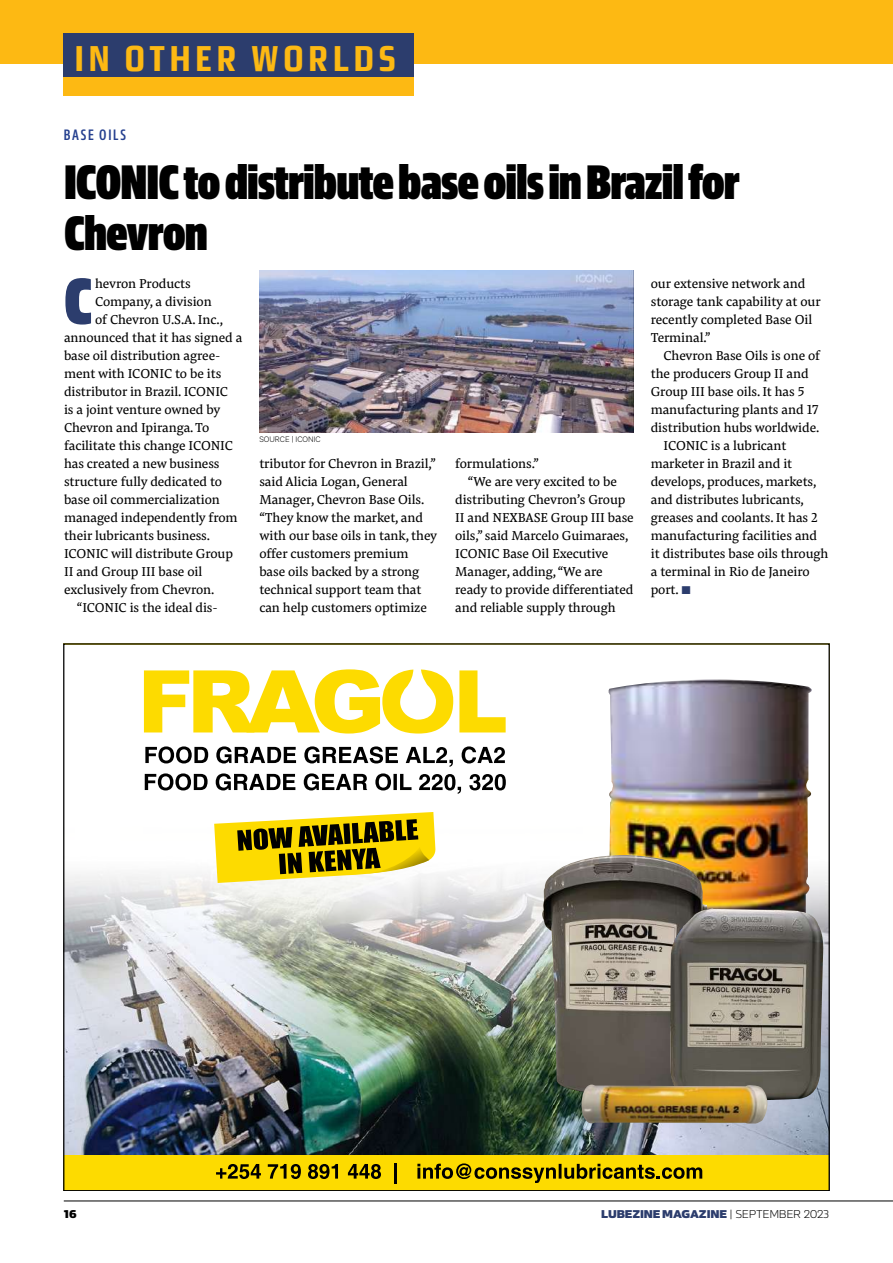
<style>
.page{position:relative;width:893px;height:1263px;background:#fff}
.page>*{position:absolute;margin:0;border:0;box-sizing:border-box;transform-origin:0 0}
.t1{font:900 64.95px "Sans Beam Head";color:#2c3d6d}
.t2{font:900 48px/51.6px "Sans Beam Head";letter-spacing:-.02em;color:#000}
.t3{font:36px "Morgan Sans Cond Bold Office";letter-spacing:.12em;color:#fdb913}
.t4{font:500 15px "Sans Beam Head";letter-spacing:.115em;color:#25408f}
.t5{font:13.5px/18px "Pensum Pro";letter-spacing:-.01em;color:#000}
.t6{font:900 11.25px "Sans Beam Body";letter-spacing:-.01em;color:#2c3d6d}
.t7{font:900 11.25px "Sans Beam Body";color:#000}
.t8{font:300 9px "Calibre";color:#000}
.s1{font-family:"Titling Gothic FB Normal";font-weight:900;font-size:27px;color:#2c3d6d}
.s2{font-weight:300;color:#000}
</style>
<div class="page">
<hr style="left:64px;top:1201px;width:829px;height:1px;background:#000">
<div style="left:0;top:0;width:893px;height:64px;background:#fdb913"></div>
<div style="left:64px;top:33px;width:350px;height:44px;background:#2c3d6d"></div>
<div style="left:64px;top:77px;width:350px;height:18px;background:#fdb913"></div>
<img style="left:66px;top:942px;width:761px;height:213px">
<svg style="left:66px;top:671px;width:761px;height:271px"></svg>
<div style="left:64px;top:1155px;width:765px;height:36px;background:#fddb00"></div>
<svg style="left:459px;top:670px;width:47px;height:62px"></svg>
<svg style="left:144px;top:669px;width:309px;height:64px"></svg>
<svg style="left:216px;top:1164px;width:45px;height:15px"></svg>
<svg style="left:268px;top:1164px;width:33px;height:15px"></svg>
<svg style="left:308px;top:1164px;width:30px;height:15px"></svg>
<svg style="left:348px;top:1164px;width:33px;height:15px"></svg>
<hr style="left:395px;top:1163px;width:2px;height:21px;background:#000">
<svg style="left:417px;top:1163px;width:285px;height:20px"></svg>
<svg style="left:214px;top:812px;width:222px;height:71px"></svg>
<img style="left:605px;top:679px;width:214px;height:229px">
<svg style="left:145px;top:746px;width:63px;height:17px"></svg>
<svg style="left:216px;top:746px;width:80px;height:17px"></svg>
<svg style="left:304px;top:746px;width:94px;height:17px"></svg>
<svg style="left:406px;top:747px;width:47px;height:20px"></svg>
<svg style="left:462px;top:746px;width:43px;height:17px"></svg>
<svg style="left:145px;top:773px;width:63px;height:17px"></svg>
<svg style="left:216px;top:773px;width:79px;height:17px"></svg>
<svg style="left:304px;top:773px;width:63px;height:17px"></svg>
<svg style="left:375px;top:773px;width:36px;height:17px"></svg>
<svg style="left:419px;top:774px;width:42px;height:20px"></svg>
<svg style="left:469px;top:774px;width:37px;height:16px"></svg>
<img style="left:542px;top:855px;width:166px;height:240px">
<img style="left:670px;top:908px;width:154px;height:195px">
<img style="left:581px;top:1084px;width:187px;height:40px">
<img style="left:259px;top:270px;width:375px;height:162px">
<h3 class="t3" style="left:74px;top:38px;width:323px">IN OTHER WORLDS</h3>
<p class="t4" style="left:64px;top:125px;width:64px">BASE OILS</p>
<h2 class="t2" style="left:64px;top:155px;width:677px">ICONIC to distribute base oils in Brazil for<br>Chevron</h2>
<h1 class="t1" style="left:64px;top:258px;width:30px">C</h1>
<p class="t5" style="left:95px;top:274px;width:97px">hevron Products</p>
<p class="t5" style="left:651px;top:274px;width:171px">our extensive network and storage tank capability at our recently completed Base Oil<br>Terminal.”</p>
<p class="t5" style="left:663px;top:346px;width:158px">Chevron Base Oils is one of</p>
<p class="t5" style="left:651px;top:364px;width:159px">the producers Group II and</p>
<p class="t5" style="left:651px;top:382px;width:155px">Group III base oils. It has 5</p>
<p class="t5" style="left:651px;top:400px;width:169px">manufacturing plants and 17</p>
<p class="t5" style="left:651px;top:418px;width:170px">distribution hubs worldwide.</p>
<p class="t5" style="left:663px;top:436px;width:124px">ICONIC is a lubricant</p>
<p class="t5" style="left:651px;top:454px;width:143px">marketer in Brazil and it</p>
<p class="t5" style="left:651px;top:472px;width:167px">develops, produces, markets,</p>
<p class="t5" style="left:651px;top:490px;width:155px">and distributes lubricants,</p>
<p class="t5" style="left:651px;top:508px;width:169px">greases and coolants. It has 2</p>
<p class="t5" style="left:651px;top:526px;width:168px">manufacturing facilities and</p>
<p class="t5" style="left:651px;top:544px;width:179px">it distributes base oils through</p>
<p class="t5" style="left:651px;top:562px;width:160px">a terminal in Rio de Janeiro</p>
<p class="t5" style="left:651px;top:580px;width:42px">port. <span class="s1">.</span></p>
<p class="t5" style="left:95px;top:292px;width:118px">Company, a division</p>
<p class="t5" style="left:95px;top:310px;width:129px">of Chevron U.S.A. Inc.,</p>
<p class="t5" style="left:64px;top:328px;width:180px">announced that it has signed a</p>
<p class="t5" style="left:64px;top:346px;width:158px">base oil distribution agree-</p>
<p class="t5" style="left:64px;top:364px;width:159px">ment with ICONIC to be its</p>
<p class="t5" style="left:64px;top:382px;width:166px">distributor in Brazil. ICONIC</p>
<p class="t5" style="left:64px;top:400px;width:158px">is a joint venture owned by</p>
<p class="t5" style="left:64px;top:418px;width:147px">Chevron and Ipiranga. To</p>
<p class="t5" style="left:64px;top:436px;width:170px">facilitate this change ICONIC</p>
<p class="t5" style="left:64px;top:454px;width:157px">has created a new business</p>
<p class="t5" style="left:64px;top:472px;width:160px">structure fully dedicated to</p>
<p class="t5" style="left:64px;top:490px;width:157px">base oil commercialization</p>
<p class="t5" style="left:64px;top:508px;width:175px">managed independently from</p>
<p class="t5" style="left:64px;top:526px;width:148px">their lubricants business.</p>
<p class="t5" style="left:64px;top:544px;width:171px">ICONIC will distribute Group</p>
<p class="t5" style="left:64px;top:562px;width:140px">II and Group III base oil</p>
<p class="t5" style="left:64px;top:580px;width:152px">exclusively from Chevron.</p>
<p class="t5" style="left:77px;top:598px;width:143px">“ICONIC is the ideal dis-</p>
<p class="t8" style="left:259px;top:434px;width:63px">SOURCE | ICONIC</p>
<p class="t5" style="left:455px;top:454px;width:85px">formulations.”</p>
<p class="t5" style="left:468px;top:472px;width:150px">“We are very excited to be</p>
<p class="t5" style="left:455px;top:490px;width:172px">distributing Chevron’s Group</p>
<p class="t5" style="left:455px;top:508px;width:180px">II and NEXBASE Group III base</p>
<p class="t5" style="left:455px;top:526px;width:175px">oils,” said Marcelo Guimaraes,</p>
<p class="t5" style="left:455px;top:544px;width:155px">ICONIC Base Oil Executive</p>
<p class="t5" style="left:455px;top:562px;width:149px">Manager, adding, “We are</p>
<p class="t5" style="left:455px;top:580px;width:180px">ready to provide differentiated</p>
<p class="t5" style="left:455px;top:598px;width:162px">and reliable supply through</p>
<p class="t5" style="left:259px;top:454px;width:179px">tributor for Chevron in Brazil,” said Alicia Logan, General<br>Manager, Chevron Base Oils. “They know the market, and with our base oils in tank, they offer customers premium base oils backed by a strong technical support team that can help customers optimize</p>
<p class="t7" style="left:64px;top:1205px;width:15px">16</p>
<p class="t6" style="left:601px;top:1205px;width:230px">LUBEZINE MAGAZINE <span class="s2">| SEPTEMBER 2023</span></p>
</div>
